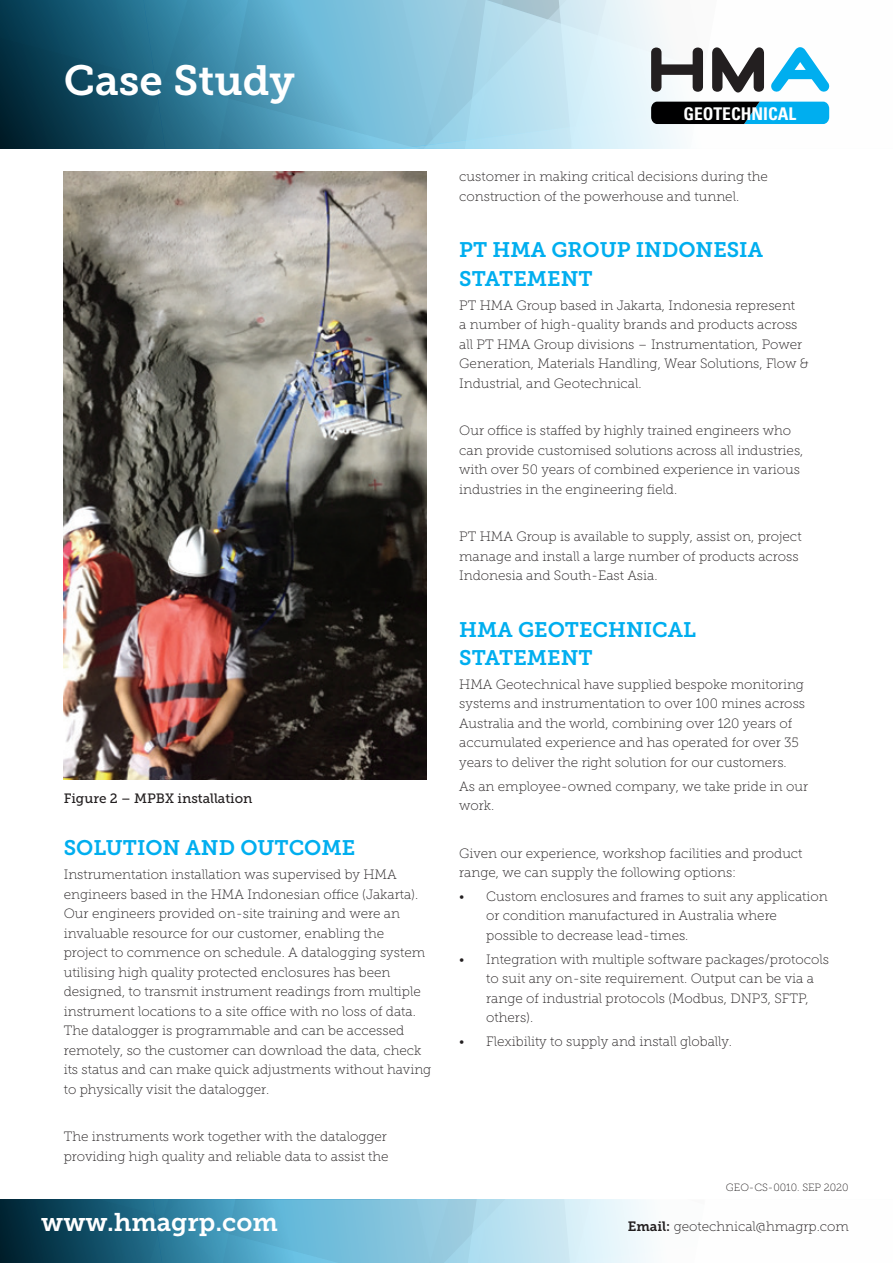
<style>
.page{position:relative;width:893px;height:1263px;background:#fff}
.page>*{position:absolute;margin:0;border:0;box-sizing:border-box;transform-origin:0 0}
.t1{font:42px "Museo Slab 700";color:#fff}
.t2{font:25.5px "Museo Slab 700";color:#fff}
.t3{font:21px/28.5px "Museo Slab 700";color:#00aeef}
.t4{font:700 condensed 17.55px "Univers";color:#fff}
.t5{font:13.5px/19.5px "Museo Slab 100";color:#231f20}
.t6{font:13.5px "Museo Slab 500";color:#231f20}
.t7{font:10.5px "Museo Slab 100";color:#231f20}
.s1{font-family:"Museo Slab 700"}
</style>
<div class="page">
<img style="left:64px;top:171px;width:363px;height:609px">
<svg style="left:380px;top:1199px;width:270px;height:64px;background:#badfed"></svg>
<svg style="left:0;top:1199px;width:380px;height:64px;background:#387f9b"></svg>
<svg style="left:0;top:0;width:830px;height:149px;background:#7aaabd"></svg>
<h1 class="t1" style="left:64px;top:57px;width:233px">Case Study</h1>
<p class="t6" style="left:64px;top:791px;width:190px">Figure 2 – MPBX installation</p>
<h3 class="t3" style="left:64px;top:834px;width:293px">SOLUTION AND OUTCOME</h3>
<p class="t5" style="left:64px;top:865px;width:369px">Instrumentation installation was supervised by HMA engineers based in the HMA Indonesian office (Jakarta).<br>Our engineers provided on-site training and were an invaluable resource for our customer, enabling the project to commence on schedule. A datalogging system utilising high quality protected enclosures has been designed, to transmit instrument readings from multiple instrument locations to a site office with no loss of data.<br>The datalogger is programmable and can be accessed remotely, so the customer can download the data, check its status and can make quick adjustments without having to physically visit the datalogger.</p>
<p class="t5" style="left:64px;top:1127px;width:326px">The instruments work together with the datalogger providing high quality and reliable data to assist the</p>
<p class="t4" style="left:683px;top:103px;width:114px">GEOTECHNICAL</p>
<p class="t5" style="left:459px;top:167px;width:310px">customer in making critical decisions during the construction of the powerhouse and tunnel.</p>
<h3 class="t3" style="left:459px;top:236px;width:305px">PT HMA GROUP INDONESIA<br>STATEMENT</h3>
<p class="t5" style="left:459px;top:295px;width:351px">PT HMA Group based in Jakarta, Indonesia represent<br>a number of high-quality brands and products across all PT HMA Group divisions – Instrumentation, Power Generation, Materials Handling, Wear Solutions, Flow &amp; Industrial, and Geotechnical.</p>
<p class="t5" style="left:459px;top:421px;width:346px">Our office is staffed by highly trained engineers who can provide customised solutions across all industries, with over 50 years of combined experience in various industries in the engineering field.</p>
<p class="t5" style="left:459px;top:527px;width:344px">PT HMA Group is available to supply, assist on, project manage and install a large number of products across<br>Indonesia and South-East Asia.</p>
<h3 class="t3" style="left:459px;top:615px;width:238px">HMA GEOTECHNICAL<br>STATEMENT</h3>
<p class="t5" style="left:459px;top:675px;width:347px">HMA Geotechnical have supplied bespoke monitoring systems and instrumentation to over 100 mines across Australia and the world, combining over 120 years of accumulated experience and has operated for over 35 years to deliver the right solution for our customers.</p>
<p class="t5" style="left:459px;top:776px;width:350px">As an employee-owned company, we take pride in our work.</p>
<p class="t5" style="left:459px;top:843px;width:345px">Given our experience, workshop facilities and product range, we can supply the following options:</p>
<p class="t5" style="left:486px;top:886px;width:343px;text-indent:-27px">• Custom enclosures and frames to suit any application or condition manufactured in Australia where possible to decrease lead-times.</p>
<p class="t5" style="left:486px;top:949px;width:344px;text-indent:-27px">• Integration with multiple software packages/protocols to suit any on-site requirement. Output can be via a range of industrial protocols (Modbus, DNP3, SFTP, others).</p>
<p class="t5" style="left:459px;top:1031px;width:274px">• Flexibility to supply and install globally.</p>
<p class="t7" style="left:726px;top:1182px;width:124px">GEO-CS-0010. SEP 2020</p>
<h2 class="t2" style="left:41px;top:1208px;width:238px">www.hmagrp.com</h2>
<p class="t5" style="left:628px;top:1217px;width:223px"><span class="s1">Email:</span> geotechnical@hmagrp.com</p>
</div>
